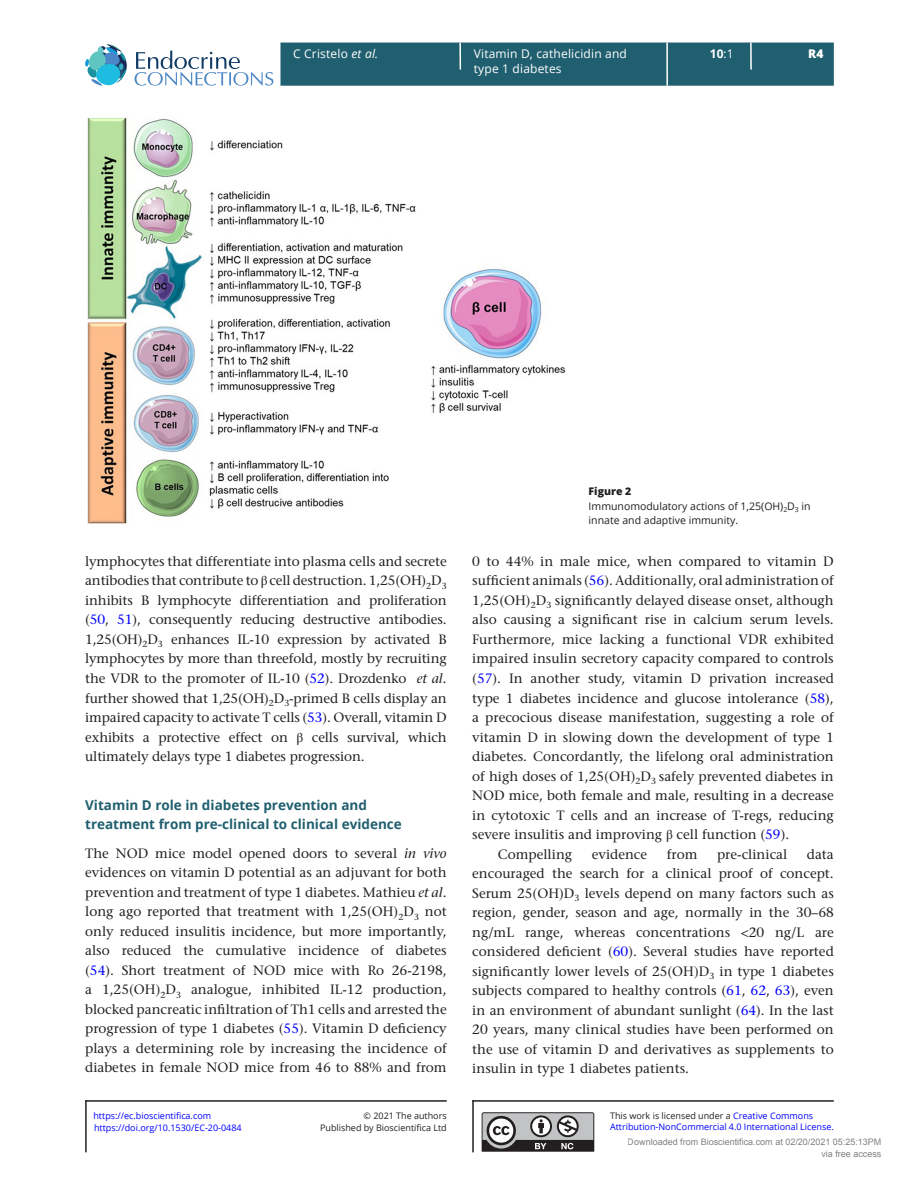
<style>
.page{position:relative;width:919px;height:1187px;background:#fff}
.page>*{position:absolute;margin:0;border:0;box-sizing:border-box;transform-origin:0 0}
.TXT{font:500 13.5px/19.5px "Stone Serif Std";color:#231f20;text-align:justify}
.TXI{font:500 13.5px/19.5px "Stone Serif Std";color:#231f20;text-align:justify}
.t1{font:700 13.5px/19.5px "Open Sans";color:#205f6f}
.t2{font:12px/14.7px "Open Sans";letter-spacing:.015em;color:#fff}
.t3{font:700 12px "Open Sans";color:#fff}
.t4{font:800 12px "Open Sans";color:#fff}
.FC{font:10.5px/14.7px "Open Sans";color:#231f20}
.FC_head{font:800 10.5px "Open Sans";color:#231f20}
.t5{font:9px "Open Sans";color:#00f}
.t6{font:9px/11.6px "Open Sans";color:#231f20;text-align:right}
.t7{font:9px/12px "Arial";color:rgb(0 0 0/.5);text-align:right}
.s1{font-style:italic}
.s2{font-weight:400}
.s3{font-family:"STIX General";font-weight:400}
.s4{color:#00f}
</style>
<div class="page">
<div style="left:280px;top:43px;width:553px;height:43px;background:#205f6f;border:2px solid #205f6f"></div>
<svg style="left:750px;top:43px;width:1px;height:27px"></svg>
<hr style="left:459px;top:43px;width:2px;height:27px;background:#fff">
<svg style="left:134px;top:51px;width:139px;height:35px"></svg>
<svg style="left:85px;top:44px;width:42px;height:42px"></svg>
<hr style="left:666px;top:43px;width:2px;height:43px;background:#fff">
<img style="left:87px;top:118px;width:479px;height:406px">
<svg style="left:481px;top:1112px;width:113px;height:39px;background:#8c8b8c"></svg>
<hr style="left:472px;top:1100px;width:361px;height:1px;background:#231f20">
<hr style="left:472px;top:1100px;width:1px;height:52px;background:#231f20">
<hr style="left:85px;top:1100px;width:361px;height:1px;background:#231f20">
<hr style="left:85px;top:1100px;width:2px;height:52px;background:#231f20">
<p class="t2" style="left:293px;top:46px;width:87px">C Cristelo <span class="s1">et al.</span></p>
<p class="t2" style="left:474px;top:46px;width:155px">Vitamin D, cathelicidin and type 1 diabetes</p>
<p class="t4" style="left:808px;top:45px;width:17px">R4</p>
<p class="t3" style="left:709px;top:46px;width:25px">10<span class="s2">:1</span></p>
<p class="TXI" style="left:85px;top:551px;width:363px">lymphocytes that differentiate into plasma cells and secrete antibodies that contribute to <span class="s3">β</span> cell destruction. 1,25(OH)<sub>2</sub>D<sub>3 </sub>inhibits B lymphocyte differentiation and proliferation (<span class="s4">50</span>, <span class="s4">51</span>), consequently reducing destructive antibodies.<br>1,25(OH)<sub>2</sub>D<sub>3</sub> enhances IL-10 expression by activated B lymphocytes by more than threefold, mostly by recruiting the VDR to the promoter of IL-10 (<span class="s4">52</span>). Drozdenko <span class="s1">et al. </span>further showed that 1,25(OH)<sub>2</sub>D<sub>3</sub>-primed B cells display an impaired capacity to activate T cells (<span class="s4">53</span>). Overall, vitamin D exhibits a protective effect on <span class="s3">β</span> cells survival, which ultimately delays type 1 diabetes progression.</p>
<h2 class="t1" style="left:85px;top:794px;width:318px">Vitamin D role in diabetes prevention and treatment from pre-clinical to clinical evidence</h2>
<p class="TXT" style="left:85px;top:843px;width:363px">The NOD mice model opened doors to several <span class="s1">in vivo </span>evidences on vitamin D potential as an adjuvant for both prevention and treatment of type 1 diabetes. Mathieu <span class="s1">et al</span>. long ago reported that treatment with 1,25(OH)<sub>2</sub>D<sub>3</sub> not only reduced insulitis incidence, but more importantly, also reduced the cumulative incidence of diabetes (<span class="s4">54</span>). Short treatment of NOD mice with Ro 26-2198, a 1,25(OH)<sub>2</sub>D<sub>3</sub> analogue, inhibited IL-12 production, blocked pancreatic infiltration of Th1 cells and arrested the progression of type 1 diabetes (<span class="s4">55</span>). Vitamin D deficiency plays a determining role by increasing the incidence of diabetes in female NOD mice from 46 to 88% and from</p>
<p class="FC_head" style="left:588px;top:483px;width:44px">Figure 2</p>
<p class="FC" style="left:588px;top:498px;width:223px">Immunomodulatory actions of 1,25(OH)<sub>2</sub>D<sub>3</sub> in innate and adaptive immunity.</p>
<p class="TXT" style="left:472px;top:551px;width:363px">0 to 44% in male mice, when compared to vitamin D sufficient animals (<span class="s4">56</span>). Additionally, oral administration of 1,25(OH)<sub>2</sub>D<sub>3</sub> significantly delayed disease onset, although also causing a significant rise in calcium serum levels.<br>Furthermore, mice lacking a functional VDR exhibited impaired insulin secretory capacity compared to controls (<span class="s4">57</span>). In another study, vitamin D privation increased type 1 diabetes incidence and glucose intolerance (<span class="s4">58</span>), a precocious disease manifestation, suggesting a role of vitamin D in slowing down the development of type 1 diabetes. Concordantly, the lifelong oral administration of high doses of 1,25(OH)<sub>2</sub>D<sub>3</sub> safely prevented diabetes in NOD mice, both female and male, resulting in a decrease in cytotoxic T cells and an increase of T-regs, reducing severe insulitis and improving <span class="s3">β</span> cell function (<span class="s4">59</span>).</p>
<p class="TXI" style="left:497px;top:844px;width:76px">Compelling</p>
<p class="TXI" style="left:591px;top:844px;width:57px">evidence</p>
<p class="TXI" style="left:666px;top:844px;width:32px">from</p>
<p class="TXI" style="left:717px;top:844px;width:72px">pre-clinical</p>
<p class="TXI" style="left:472px;top:844px;width:363px;text-indent:334px">data encouraged the search for a clinical proof of concept.<br>Serum 25(OH)D<sub>3</sub> levels depend on many factors such as region, gender, season and age, normally in the 30–68 ng/mL range, whereas concentrations &lt;20 ng/L are considered deficient (<span class="s4">60</span>). Several studies have reported significantly lower levels of 25(OH)D<sub>3</sub> in type 1 diabetes subjects compared to healthy controls (<span class="s4">61</span>, <span class="s4">62</span>, <span class="s4">63</span>), even in an environment of abundant sunlight (<span class="s4">64</span>). In the last 20 years, many clinical studies have been performed on the use of vitamin D and derivatives as supplements to insulin in type 1 diabetes patients.</p>
<p class="t5" style="left:93px;top:1109px;width:119px">https://ec.bioscientifica.com</p>
<p class="t6" style="left:320px;top:1109px;width:128px">© 2021 The authors<br>Published by Bioscientifica Ltd</p>
<p class="t6" style="left:610px;top:1109px;width:204px">This work is licensed under a <span class="s4">Creative Commons</span></p>
<p class="t5" style="left:94px;top:1121px;width:149px">https://doi.org/10.1530/EC-20-0484</p>
<p class="t5" style="left:610px;top:1120px;width:225px">Attribution-NonCommercial 4.0 International License.</p>
<p class="t7" style="left:627px;top:1135px;width:255px">Downloaded from Bioscientifica.com at 02/20/2021 05:25:13PM via free access</p>
</div>
